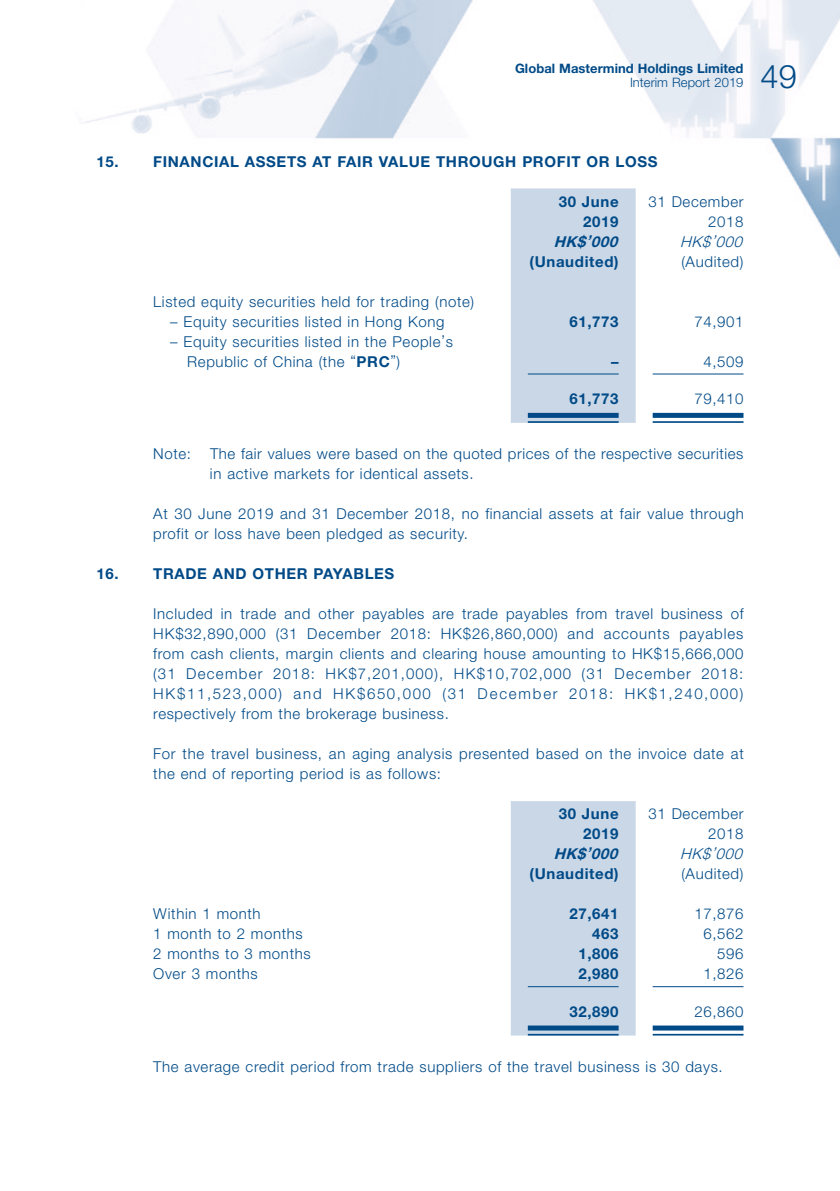
<style>
.page{position:relative;width:840px;height:1191px;background:#fff}
.page>*{position:absolute;margin:0;border:0;box-sizing:border-box;transform-origin:0 0}
.t1{font:300 32.4px "Helvetica Neue LT Std";color:#004a87}
.Notes{font:300 15px/20px "Helvetica Neue LT Std";letter-spacing:.045em;color:#004a87}
.Notes-2{font:700 15px "Helvetica Neue LT Std";letter-spacing:.045em;color:#004a87}
.Notes_HD1{font:700 15px "Helvetica Neue LT Std";letter-spacing:.045em;color:#004a87}
.Notes-3{font:italic 700 15px "Helvetica Neue LT Std";color:#004a87}
.Notes-4{font:italic 300 15px "Helvetica Neue LT Std";color:#004a87}
.t2{font:700 13px "Helvetica Neue LT Std";letter-spacing:.005em;color:#004a87}
.t3{font:300 13px "Helvetica Neue LT Std";letter-spacing:.005em;color:#004a87}
.s1{font-weight:700}
</style>
<div class="page">
<img style="left:83px;top:0;width:756px;height:1036px">
<div style="left:510px;top:188px;width:125px;height:235px;background:#cad7e7"></div>
<hr style="left:527px;top:373px;width:91px;height:1px;background:#004a87">
<hr style="left:652px;top:373px;width:91px;height:1px;background:#004a87">
<div style="left:527px;top:413px;width:91px;height:5px;background:#004a87"></div>
<hr style="left:527px;top:421px;width:91px;height:2px;background:#004a87">
<div style="left:652px;top:413px;width:91px;height:5px;background:#004a87"></div>
<hr style="left:652px;top:421px;width:91px;height:2px;background:#004a87">
<div style="left:510px;top:801px;width:125px;height:234px;background:#cad7e7"></div>
<hr style="left:527px;top:986px;width:91px;height:1px;background:#004a87">
<hr style="left:652px;top:986px;width:91px;height:1px;background:#004a87">
<div style="left:527px;top:1025px;width:91px;height:5px;background:#004a87"></div>
<hr style="left:527px;top:1033px;width:91px;height:2px;background:#004a87">
<div style="left:652px;top:1025px;width:91px;height:5px;background:#004a87"></div>
<hr style="left:652px;top:1033px;width:91px;height:2px;background:#004a87">
<p class="t2" style="left:514px;top:61px;width:230px">Global Mastermind Holdings Limited</p>
<p class="t3" style="left:629px;top:75px;width:115px">Interim Report 2019</p>
<h1 class="t1" style="left:760px;top:57px;width:38px">49</h1>
<p class="Notes_HD1" style="left:96px;top:152px;width:562px">15. FINANCIAL ASSETS AT FAIR VALUE THROUGH PROFIT OR LOSS</p>
<p class="Notes-2" style="left:558px;top:192px;width:61px">30 June</p>
<p class="Notes" style="left:648px;top:191px;width:96px">31 December</p>
<p class="Notes-2" style="left:583px;top:212px;width:37px">2019</p>
<p class="Notes" style="left:707px;top:211px;width:37px">2018</p>
<p class="Notes-3" style="left:553px;top:232px;width:70px">HK$’000</p>
<p class="Notes-4" style="left:679px;top:232px;width:68px">HK$’000</p>
<p class="Notes-2" style="left:529px;top:252px;width:90px">(Unaudited)</p>
<p class="Notes" style="left:681px;top:251px;width:64px">(Audited)</p>
<p class="Notes" style="left:153px;top:291px;width:322px">Listed equity securities held for trading (note)</p>
<p class="Notes" style="left:170px;top:311px;width:275px">– Equity securities listed in Hong Kong</p>
<p class="Notes-2" style="left:569px;top:312px;width:51px">61,773</p>
<p class="Notes" style="left:694px;top:311px;width:51px">74,901</p>
<p class="Notes" style="left:187px;top:331px;width:267px;text-indent:-17px">– Equity securities listed in the People’s<br>Republic of China (the “<span class="s1">PRC</span>”)</p>
<p class="Notes-2" style="left:610px;top:352px;width:9px">–</p>
<p class="Notes" style="left:703px;top:351px;width:42px">4,509</p>
<p class="Notes-2" style="left:569px;top:389px;width:51px">61,773</p>
<p class="Notes" style="left:694px;top:388px;width:51px">79,410</p>
<p class="Notes" style="left:153px;top:443px;width:39px">Note:</p>
<p class="Notes" style="left:210px;top:443px;width:534px">The fair values were based on the quoted prices of the respective securities in active markets for identical assets.</p>
<p class="Notes" style="left:153px;top:503px;width:591px">At 30 June 2019 and 31 December 2018, no financial assets at fair value through profit or loss have been pledged as security.</p>
<p class="Notes_HD1" style="left:96px;top:564px;width:299px">16. TRADE AND OTHER PAYABLES</p>
<p class="Notes" style="left:153px;top:603px;width:591px;text-align:justify">Included in trade and other payables are trade payables from travel business of HK$32,890,000 (31 December 2018: HK$26,860,000) and accounts payables from cash clients, margin clients and clearing house amounting to HK$15,666,000 (31 December 2018: HK$7,201,000), HK$10,702,000 (31 December 2018:<br>HK$11,523,000) and HK$650,000 (31 December 2018: HK$1,240,000) respectively from the brokerage business.</p>
<p class="Notes" style="left:153px;top:743px;width:591px">For the travel business, an aging analysis presented based on the invoice date at the end of reporting period is as follows:</p>
<p class="Notes-2" style="left:558px;top:804px;width:61px">30 June</p>
<p class="Notes" style="left:648px;top:803px;width:96px">31 December</p>
<p class="Notes-2" style="left:583px;top:824px;width:37px">2019</p>
<p class="Notes" style="left:707px;top:823px;width:37px">2018</p>
<p class="Notes-3" style="left:553px;top:844px;width:70px">HK$’000</p>
<p class="Notes-4" style="left:679px;top:844px;width:68px">HK$’000</p>
<p class="Notes-2" style="left:529px;top:864px;width:90px">(Unaudited)</p>
<p class="Notes" style="left:681px;top:863px;width:64px">(Audited)</p>
<p class="Notes" style="left:153px;top:903px;width:109px">Within 1 month</p>
<p class="Notes-2" style="left:569px;top:904px;width:51px">27,641</p>
<p class="Notes" style="left:694px;top:903px;width:51px">17,876</p>
<p class="Notes" style="left:153px;top:923px;width:151px">1 month to 2 months</p>
<p class="Notes-2" style="left:592px;top:924px;width:28px">463</p>
<p class="Notes" style="left:703px;top:923px;width:42px">6,562</p>
<p class="Notes" style="left:153px;top:943px;width:159px">2 months to 3 months</p>
<p class="Notes-2" style="left:578px;top:944px;width:42px">1,806</p>
<p class="Notes" style="left:716px;top:943px;width:28px">596</p>
<p class="Notes" style="left:153px;top:963px;width:106px">Over 3 months</p>
<p class="Notes-2" style="left:578px;top:964px;width:42px">2,980</p>
<p class="Notes" style="left:703px;top:963px;width:42px">1,826</p>
<p class="Notes-2" style="left:569px;top:1002px;width:51px">32,890</p>
<p class="Notes" style="left:694px;top:1001px;width:51px">26,860</p>
<p class="Notes" style="left:153px;top:1056px;width:570px">The average credit period from trade suppliers of the travel business is 30 days.</p>
</div>
